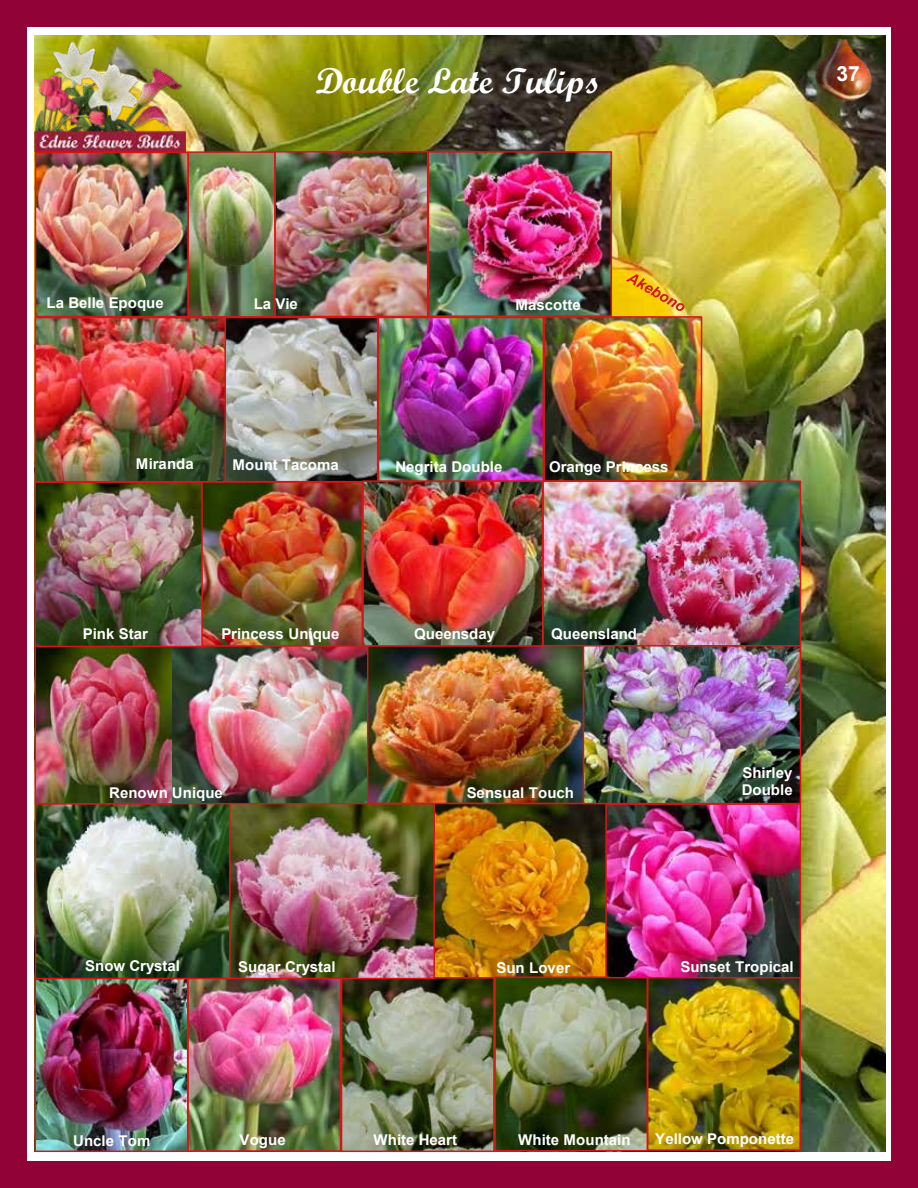
<style>
.page{position:relative;width:918px;height:1188px;background:#910236}
.page>*{position:absolute;margin:0;border:0;box-sizing:border-box;transform-origin:0 0}
.t1{font:35.85px "Script MT Bold";color:#fff}
.t2{font:700 21px "Arial";color:#fff}
.t3{font:700 14.85px/17.1px "Arial";color:#fff}
</style>
<div class="page">
<div style="left:27px;top:27px;width:864px;height:1134px;background:#fff"></div>
<img style="left:35px;top:36px;width:851px;height:1116px">
<img style="left:435px;top:805px;width:364px;height:172px">
<img style="left:805px;top:35px;width:81px;height:79px">
<img style="left:496px;top:978px;width:303px;height:171px">
<div style="left:494px;top:976px;width:154px;height:175px;border:1px solid #d61518"></div>
<div style="left:647px;top:975px;width:154px;height:176px;border:1px solid #d61518"></div>
<img style="left:343px;top:979px;width:150px;height:171px">
<div style="left:341px;top:977px;width:154px;height:175px;border:1px solid #d61518"></div>
<img style="left:189px;top:979px;width:150px;height:171px">
<div style="left:187px;top:977px;width:154px;height:175px;border:1px solid #d61518"></div>
<img style="left:36px;top:979px;width:150px;height:171px">
<div style="left:34px;top:976px;width:154px;height:176px;border:1px solid #d61518"></div>
<img style="left:231px;top:805px;width:202px;height:172px">
<div style="left:216px;top:803px;width:219px;height:176px;border:1px solid #d61518"></div>
<img style="left:37px;top:805px;width:192px;height:172px">
<div style="left:35px;top:803px;width:196px;height:176px;border:1px solid #d61518"></div>
<div style="left:605px;top:803px;width:196px;height:175px;border:1px solid #d61518"></div>
<img style="left:276px;top:153px;width:150px;height:162px">
<div style="left:274px;top:151px;width:154px;height:166px;border:1px solid #d61518"></div>
<img style="left:430px;top:153px;width:180px;height:162px">
<div style="left:428px;top:151px;width:184px;height:166px;border:1px solid #d61518"></div>
<img style="left:37px;top:319px;width:339px;height:161px">
<div style="left:35px;top:317px;width:192px;height:165px;border:1px solid #d61518"></div>
<div style="left:224px;top:317px;width:154px;height:165px;border:1px solid #d61518"></div>
<img style="left:37px;top:153px;width:237px;height:163px">
<div style="left:35px;top:152px;width:154px;height:165px;border:1px solid #d61518"></div>
<img style="left:380px;top:319px;width:162px;height:161px">
<div style="left:378px;top:317px;width:166px;height:165px;border:1px solid #d61518"></div>
<img style="left:546px;top:318px;width:154px;height:162px">
<div style="left:544px;top:316px;width:158px;height:166px;border:1px solid #d61518"></div>
<img style="left:544px;top:483px;width:255px;height:162px">
<div style="left:542px;top:481px;width:259px;height:166px;border:1px solid #d61518"></div>
<img style="left:37px;top:647px;width:762px;height:156px">
<div style="left:367px;top:645px;width:218px;height:159px;border:1px solid #d61518"></div>
<div style="left:583px;top:645px;width:218px;height:159px;border:1px solid #d61518"></div>
<div style="left:35px;top:645px;width:139px;height:159px;border:1px solid #d61518"></div>
<img style="left:36px;top:483px;width:165px;height:162px">
<div style="left:34px;top:481px;width:172px;height:166px;border:1px solid #d61518"></div>
<img style="left:203px;top:483px;width:158px;height:162px">
<div style="left:201px;top:481px;width:162px;height:166px;border:1px solid #d61518"></div>
<img style="left:364px;top:482px;width:177px;height:163px">
<div style="left:362px;top:480px;width:181px;height:167px;border:1px solid #d61518"></div>
<div style="left:188px;top:151px;width:88px;height:167px;border:1px solid #d61518"></div>
<svg style="left:626px;top:274px;width:59px;height:37px;background:#e6b01e"></svg>
<img style="left:35px;top:40px;width:151px;height:112px">
<h1 class="t1" style="left:315px;top:59px;width:287px">Double Late Tulips</h1>
<h2 class="t2" style="left:836px;top:60px;width:25px">37</h2>
<p class="t3" style="left:47px;top:295px;width:119px">La Belle Epoque</p>
<p class="t3" style="left:515px;top:296px;width:67px">Mascotte</p>
<p class="t3" style="left:254px;top:295px;width:46px">La Vie</p>
<p class="t3" style="left:136px;top:456px;width:59px">Miranda</p>
<p class="t3" style="left:232px;top:457px;width:108px">Mount Tacoma</p>
<p class="t3" style="left:395px;top:459px;width:109px">Negrita Double</p>
<p class="t3" style="left:549px;top:458px;width:121px">Orange Princess</p>
<p class="t3" style="left:83px;top:626px;width:67px">Pink Star</p>
<p class="t3" style="left:221px;top:626px;width:120px">Princess Unique</p>
<p class="t3" style="left:414px;top:625px;width:83px">Queensday</p>
<p class="t3" style="left:551px;top:625px;width:88px">Queensland</p>
<p class="t3" style="left:109px;top:785px;width:115px">Renown Unique</p>
<p class="t3" style="left:467px;top:785px;width:109px">Sensual Touch</p>
<p class="t3" style="left:742px;top:765px;width:53px">Shirley<br>Double</p>
<p class="t3" style="left:85px;top:957px;width:96px">Snow Crystal</p>
<p class="t3" style="left:238px;top:959px;width:99px">Sugar Crystal</p>
<p class="t3" style="left:496px;top:959px;width:75px">Sun Lover</p>
<p class="t3" style="left:680px;top:959px;width:115px">Sunset Tropical</p>
<p class="t3" style="left:73px;top:1133px;width:79px">Uncle Tom</p>
<p class="t3" style="left:240px;top:1132px;width:48px">Vogue</p>
<p class="t3" style="left:374px;top:1132px;width:85px">White Heart</p>
<p class="t3" style="left:518px;top:1131px;width:114px">White Mountain</p>
<p class="t3" style="left:655px;top:1130px;width:140px">Yellow Pomponette</p>
</div>
